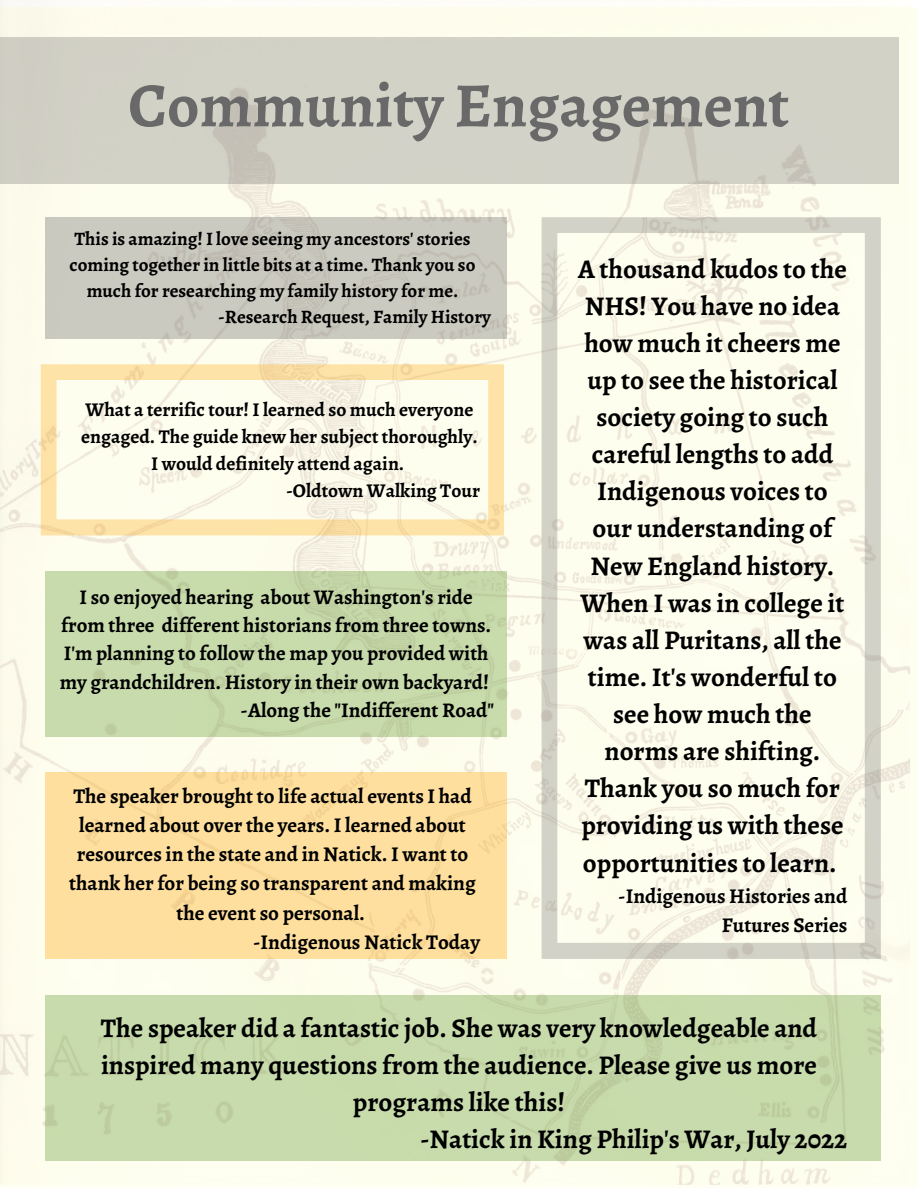
<style>
.page{position:relative;width:918px;height:1188px;background:#fff}
.page>*{position:absolute;margin:0;border:0;box-sizing:border-box;transform-origin:0 0}
.t1{font:700 63px "Alegreya";color:#696969}
.t2{font:700 27px/37.2px "Alegreya";color:#000;text-align:center}
.t3{font:700 21px/29.2px "Alegreya";color:#000;text-align:right}
.t4{font:700 20.85px "Alegreya";color:#000}
.t5{font:700 19.5px "Alegreya";color:#000}
.t6{font:700 18.9px "Alegreya";color:#000}
</style>
<div class="page">
<img style="left:0;top:0;width:918px;height:1188px">
<div style="left:45px;top:217px;width:461px;height:121px;background:#cacac0"></div>
<svg style="left:41px;top:364px;width:463px;height:171px;fill:#fefdee"></svg>
<div style="left:45px;top:571px;width:461px;height:166px;background:linear-gradient(to right,#c7dbac,#c4d7a7)"></div>
<div style="left:45px;top:772px;width:461px;height:187px;background:#fedf9d"></div>
<div style="left:45px;top:995px;width:836px;height:165px;background:#c7dbac"></div>
<svg style="left:542px;top:217px;width:339px;height:742px;fill:#fefeee"></svg>
<div style="left:1px;top:37px;width:898px;height:146px;background:#d2d2c6"></div>
<h1 class="t1" style="left:128px;top:62px;width:663px">Community Engagement</h1>
<p class="t6" style="left:74px;top:226px;width:398px">This is amazing! I love seeing my ancestors' stories</p>
<p class="t6" style="left:70px;top:252px;width:407px">coming together in little bits at a time. Thank you so</p>
<p class="t6" style="left:87px;top:278px;width:373px">much for researching my family history for me.</p>
<p class="t6" style="left:218px;top:303px;width:274px">-Research Request, Family History</p>
<p class="t5" style="left:86px;top:396px;width:389px">What a terrific tour! I learned so much everyone</p>
<p class="t5" style="left:81px;top:423px;width:398px">engaged. The guide knew her subject thoroughly.</p>
<p class="t5" style="left:151px;top:450px;width:255px">I would definitely attend again.</p>
<p class="t5" style="left:286px;top:477px;width:196px">-Oldtown Walking Tour</p>
<p class="t4" style="left:80px;top:583px;width:395px">I so enjoyed hearing about Washington's ride</p>
<p class="t4" style="left:61px;top:611px;width:432px">from three different historians from three towns.</p>
<p class="t4" style="left:64px;top:639px;width:426px">I'm planning to follow the map you provided with</p>
<p class="t4" style="left:60px;top:667px;width:431px">my grandchildren. History in their own backyard!</p>
<p class="t4" style="left:241px;top:696px;width:255px">-Along the "Indifferent Road"</p>
<p class="t3" style="left:73px;top:781px;width:400px">The speaker brought to life actual events I had</p>
<p class="t3" style="left:79px;top:810px;width:388px">learned about over the years. I learned about</p>
<p class="t3" style="left:77px;top:839px;width:393px">resources in the state and in Natick. I want to</p>
<p class="t3" style="left:69px;top:869px;width:408px">thank her for being so transparent and making</p>
<p class="t3" style="left:176px;top:898px;width:190px">the event so personal.</p>
<p class="t3" style="left:253px;top:927px;width:228px">-Indigenous Natick Today</p>
<p class="t2" style="left:578px;top:250px;width:270px">A thousand kudos to the<br>NHS! You have no idea how much it cheers me up to see the historical society going to such careful lengths to add<br>Indigenous voices to our understanding of<br>New England history.<br>When I was in college it was all Puritans, all the time. It's wonderful to see how much the norms are shifting.<br>Thank you so much for providing us with these opportunities to learn.</p>
<p class="t3" style="left:618px;top:881px;width:231px">-Indigenous Histories and<br>Futures Series</p>
<p class="t2" style="left:101px;top:1009px;width:718px">The speaker did a fantastic job. She was very knowledgeable and</p>
<p class="t2" style="left:101px;top:1047px;width:717px">inspired many questions from the audience. Please give us more</p>
<p class="t2" style="left:353px;top:1084px;width:214px">programs like this!</p>
<p class="t2" style="left:420px;top:1121px;width:429px">-Natick in King Philip's War, July 2022</p>
</div>
